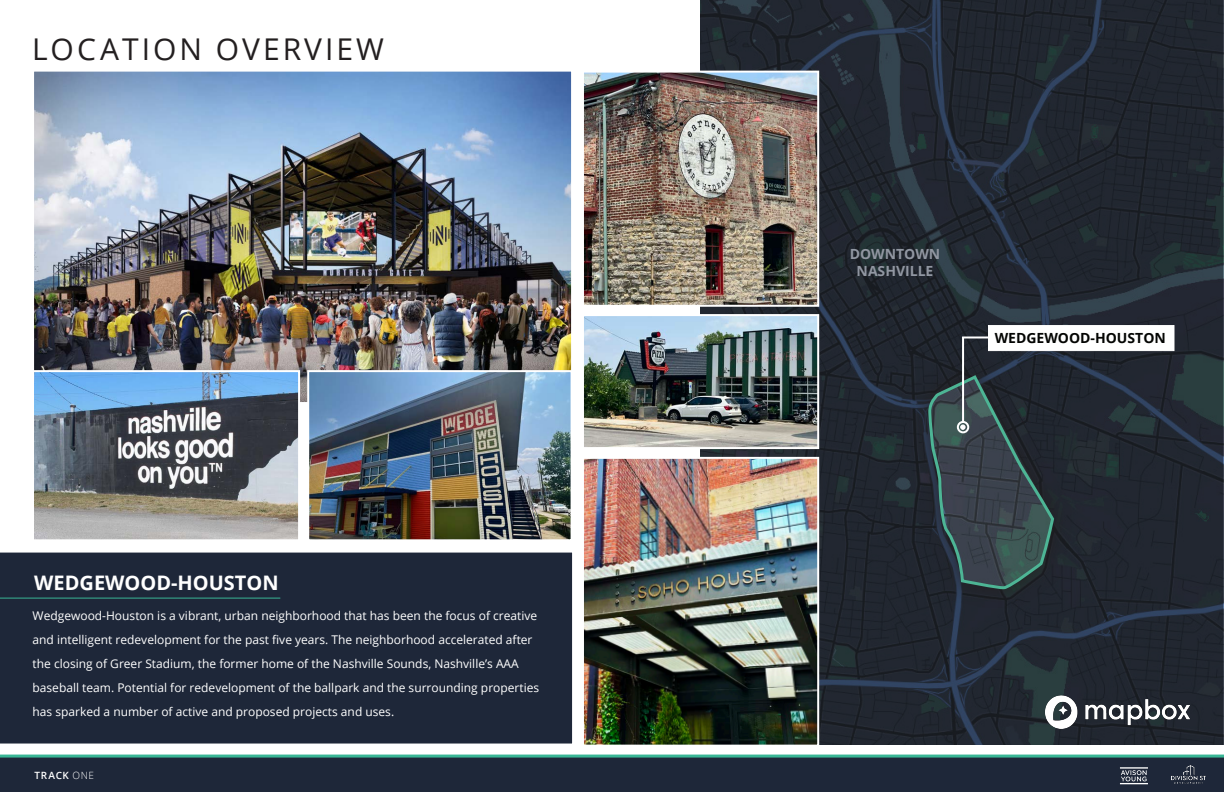
<style>
.page{position:relative;width:1224px;height:792px;background:#fff}
.page>*{position:absolute;margin:0;border:0;box-sizing:border-box;transform-origin:0 0}
.t1{font:30px "Open Sans";letter-spacing:.1em;color:#231f20}
.t2{font:700 20px "Open Sans";color:#fff}
.t3{font:700 14px "Open Sans";color:#fff}
.t4{font:700 14px "Open Sans";color:#040503}
.t5{font:12px/24px "Open Sans";color:#fff}
.t6{font:600 10px "Open Sans";letter-spacing:.05em;color:#fff}
.s1{font-weight:300}
</style>
<div class="page">
<div style="left:0;top:755px;width:1224px;height:37px;background:#1e2739"></div>
<hr style="left:0;top:755px;width:1224px;height:3px;background:#39b695">
<svg style="left:1120px;top:767px;width:28px;height:17px"></svg>
<img style="left:1172px;top:766px;width:33px;height:18px">
<div style="left:0;top:552px;width:573px;height:192px;background:#1e2739"></div>
<img style="left:35px;top:73px;width:535px;height:328px">
<img style="left:310px;top:373px;width:260px;height:165px">
<div style="left:307px;top:370px;width:266px;height:171px;border:2px solid #fff"></div>
<img style="left:35px;top:373px;width:262px;height:165px">
<div style="left:32px;top:370px;width:268px;height:171px;border:2px solid #fff"></div>
<svg style="left:701px;top:0;width:522px;height:745px;background:#222832"></svg>
<img style="left:882px;top:328px;width:230px;height:283px">
<img style="left:585px;top:317px;width:231px;height:129px">
<div style="left:582px;top:314px;width:237px;height:135px;border:2px solid #fff"></div>
<img style="left:585px;top:460px;width:231px;height:284px">
<div style="left:582px;top:457px;width:237px;height:290px;border:2px solid #fff"></div>
<img style="left:585px;top:74px;width:231px;height:230px">
<div style="left:582px;top:71px;width:237px;height:236px;border:2px solid #fff"></div>
<hr style="left:962px;top:336px;width:52px;height:2px;background:#fff">
<div style="left:988px;top:325px;width:186px;height:26px;background:#fff"></div>
<hr style="left:962px;top:337px;width:2px;height:86px;background:#fff">
<svg style="left:927px;top:377px;width:129px;height:213px;background:#334147"></svg>
<div style="left:957px;top:421px;width:12px;height:12px;border:2px solid #fff;border-radius:50%"></div>
<hr style="left:0;top:598px;width:280px;height:1px;background:#39b695">
<img style="left:1044px;top:696px;width:146px;height:32px">
<p class="t1" style="left:32px;top:29px;width:353px">LOCATION OVERVIEW</p>
<p class="t2" style="left:34px;top:569px;width:246px">WEDGEWOOD-HOUSTON</p>
<p class="t5" style="left:33px;top:604px;width:508px">Wedgewood-Houston is a vibrant, urban neighborhood that has been the focus of creative and intelligent redevelopment for the past five years. The neighborhood accelerated after the closing of Greer Stadium, the former home of the Nashville Sounds, Nashville’s AAA baseball team. Potential for redevelopment of the ballpark and the surrounding properties has sparked a number of active and proposed projects and uses.</p>
<p class="t6" style="left:35px;top:769px;width:61px">TRACK <span class="s1">ONE</span></p>
<p class="t3" style="left:850px;top:244px;width:92px">DOWNTOWN</p>
<p class="t3" style="left:857px;top:261px;width:78px">NASHVILLE</p>
<p class="t4" style="left:995px;top:329px;width:173px">WEDGEWOOD-HOUSTON</p>
</div>
